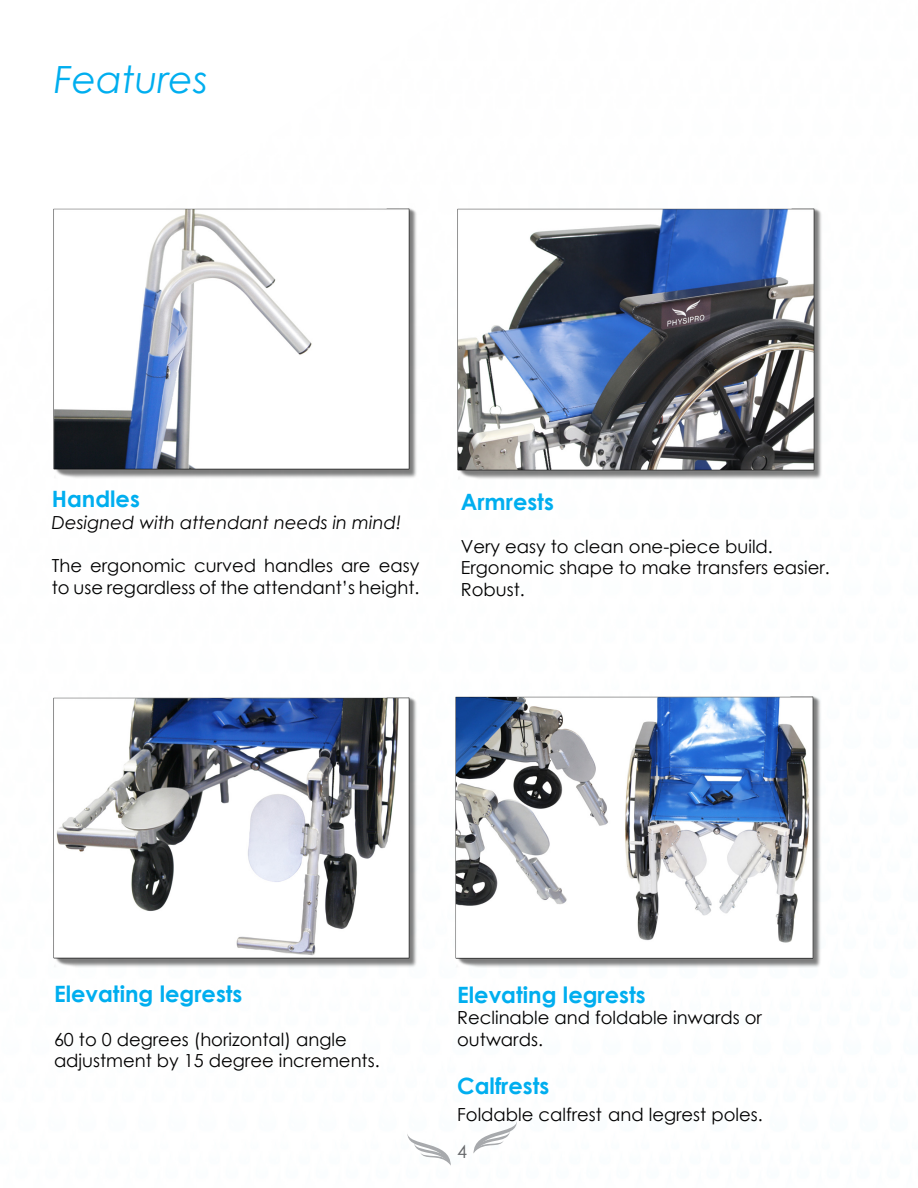
<style>
.page{position:relative;width:918px;height:1188px;background:#fff}
.page>*{position:absolute;margin:0;border:0;box-sizing:border-box;transform-origin:0 0}
.t1{font:italic 37.5px "Century Gothic";color:#00aeef}
.t2{font:700 22.5px "Century Gothic";color:#00aeef}
.t3{font:18px/21.6px "Century Gothic";color:#000}
.t4{font:italic 18px "Century Gothic";color:#000}
.t5{font:18px "Century Gothic";color:#656669}
</style>
<div class="page">
<svg style="left:407px;top:1134px;width:44px;height:32px"></svg>
<svg style="left:473px;top:1122px;width:44px;height:31px"></svg>
<img style="left:457px;top:208px;width:365px;height:271px">
<img style="left:53px;top:208px;width:364px;height:270px">
<img style="left:53px;top:697px;width:364px;height:270px">
<img style="left:455px;top:696px;width:366px;height:271px">
<h1 class="t1" style="left:54px;top:53px;width:155px">Features</h1>
<p class="t2" style="left:52px;top:482px;width:90px">Handles</p>
<p class="t4" style="left:52px;top:510px;width:351px">Designed with attendant needs in mind!</p>
<p class="t3" style="left:52px;top:555px;width:369px">The ergonomic curved handles are easy to use regardless of the attendant’s height.</p>
<p class="t2" style="left:461px;top:484px;width:95px">Armrests</p>
<p class="t3" style="left:461px;top:535px;width:371px">Very easy to clean one-piece build.<br>Ergonomic shape to make transfers easier.<br>Robust.</p>
<p class="t2" style="left:54px;top:977px;width:190px">Elevating legrests</p>
<p class="t3" style="left:54px;top:1028px;width:327px">60 to 0 degrees (horizontal) angle adjustment by 15 degree increments.</p>
<p class="t2" style="left:457px;top:977px;width:190px">Elevating legrests</p>
<p class="t3" style="left:457px;top:1007px;width:306px">Reclinable and foldable inwards or outwards.</p>
<p class="t2" style="left:457px;top:1069px;width:94px">Calfrests</p>
<p class="t3" style="left:457px;top:1104px;width:307px">Foldable calfrest and legrest poles.</p>
<p class="t5" style="left:457px;top:1139px;width:11px">4</p>
</div>
